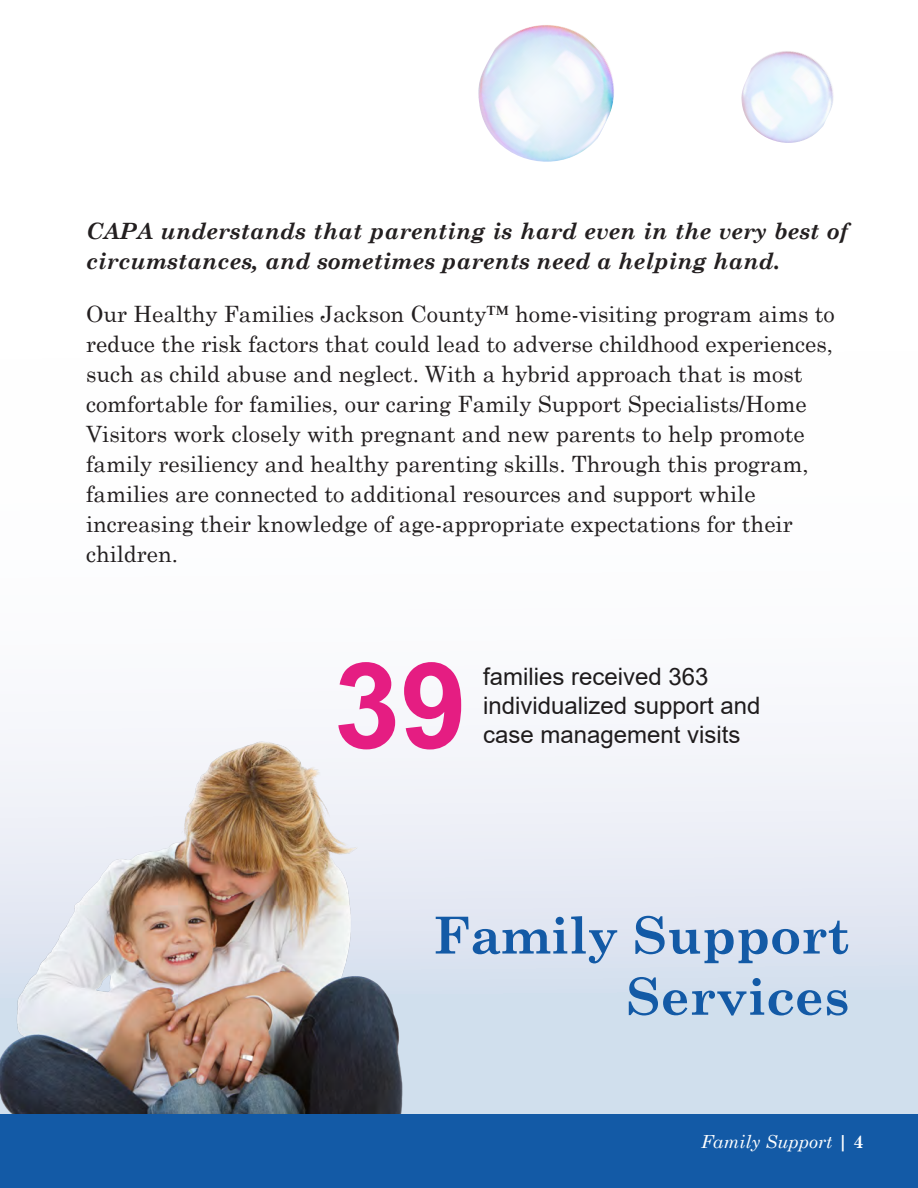
<style>
.page{position:relative;width:918px;height:1188px;background:#fff}
.page>*{position:absolute;margin:0;border:0;box-sizing:border-box;transform-origin:0 0}
.t1{font:700 119.55px "Arial";color:#e51d82}
.t2{font:700 51px/61.2px "Century Schoolbook";color:#135aa6;text-align:right}
.t3{font:24px/28.8px "Arial";color:#1f1c1d}
.t4{font:22.5px/30px "Century Schoolbook";color:#231f20}
.t5{font:italic 700 22.5px/30px "Century Schoolbook";color:#231f20}
.t6{font:italic 18px "Century Schoolbook";color:#fff}
.s1{font-weight:700;font-style:normal}
</style>
<div class="page">
<svg style="left:402px;top:739px;width:516px;height:375px"></svg>
<img style="left:0;top:741px;width:402px;height:373px">
<img style="left:478px;top:25px;width:356px;height:137px">
<div style="left:0;top:1114px;width:918px;height:74px;background:#135aa6"></div>
<p class="t5" style="left:86px;top:215px;width:764px">CAPA understands that parenting is hard even in the very best of circumstances, and sometimes parents need a helping hand.</p>
<p class="t4" style="left:86px;top:297px;width:750px">Our Healthy Families Jackson County™ home-visiting program aims to reduce the risk factors that could lead to adverse childhood experiences, such as child abuse and neglect. With a hybrid approach that is most comfortable for families, our caring Family Support Specialists/Home Visitors work closely with pregnant and new parents to help promote family resiliency and healthy parenting skills. Through this program, families are connected to additional resources and support while increasing their knowledge of age-appropriate expectations for their children.</p>
<h1 class="t1" style="left:334px;top:622px;width:134px">39</h1>
<p class="t3" style="left:483px;top:662px;width:279px">families received 363 individualized support and case management visits</p>
<h2 class="t2" style="left:433px;top:902px;width:418px">Family Support<br>Services</h2>
<p class="t6" style="left:701px;top:1128px;width:164px">Family Support <span class="s1">| 4</span></p>
</div>
